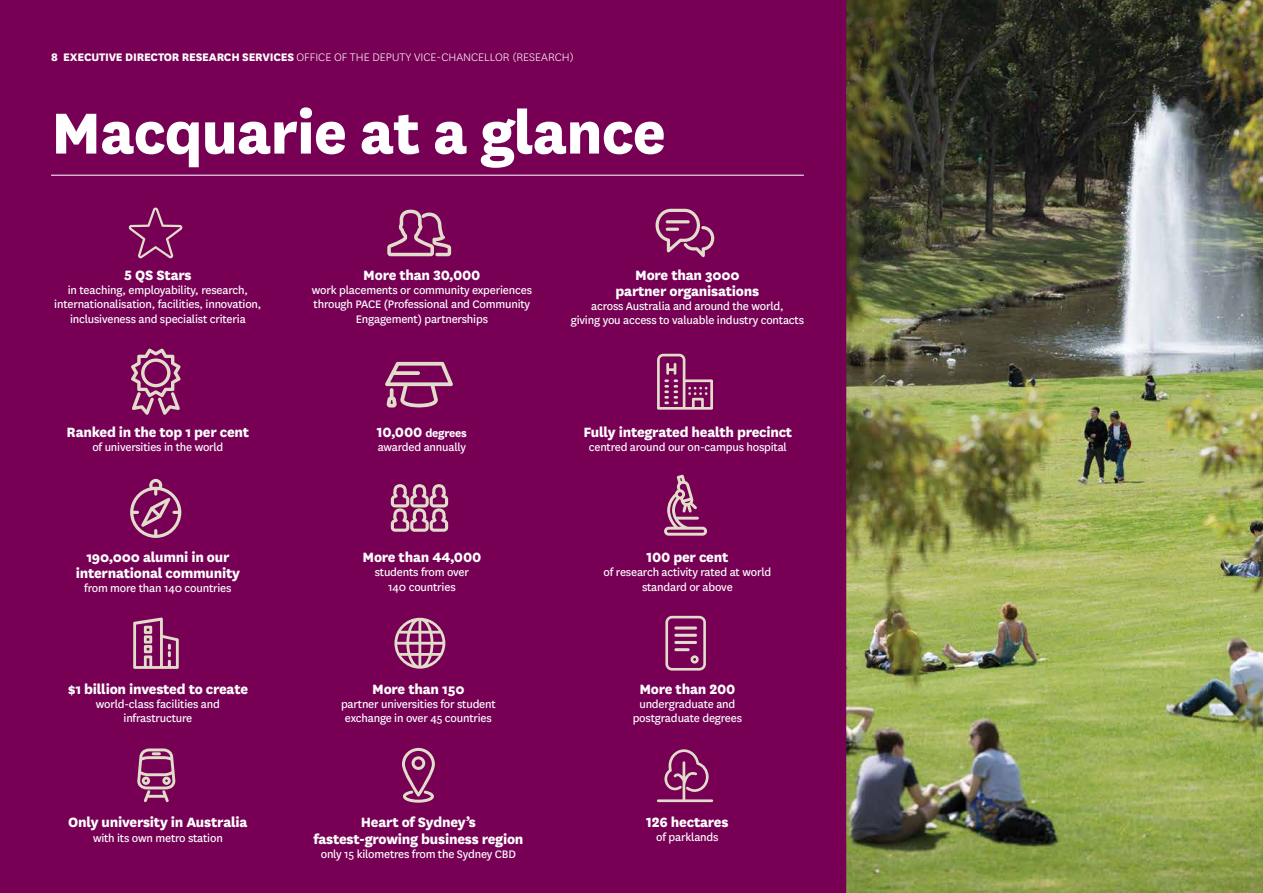
<style>
.page{position:relative;width:1263px;height:893px;background:#fff}
.page>*{position:absolute;margin:0;border:0;box-sizing:border-box;transform-origin:0 0}
.t1{font:800 67.5px "National";letter-spacing:-.015em;color:#fff}
.t2{font:800 15.75px/15.9px "National";letter-spacing:-.015em;color:#fff;text-align:center}
.t3{font:12.75px/14.2px "National";letter-spacing:-.015em;color:#fff;text-align:center}
.t4{font:300 12.75px "National";color:#fff}
.s1{font-weight:800}
.s2{font-weight:800;font-size:15.75px}
.s3{font-weight:700}
</style>
<div class="page">
<img style="left:846px;top:0;width:417px;height:893px">
<div style="left:0;top:0;width:846px;height:893px;background:#705"></div>
<hr style="left:51px;top:175px;width:753px;height:1px;background:#fff">
<svg style="left:385px;top:362px;width:68px;height:45px;background:#9a497c"></svg>
<svg style="left:131px;top:349px;width:50px;height:66px;background:#9c4d7e"></svg>
<svg style="left:657px;top:354px;width:56px;height:56px;background:#953f77"></svg>
<svg style="left:130px;top:479px;width:51px;height:59px;background:#953f76"></svg>
<svg style="left:664px;top:475px;width:43px;height:61px;background:#98467a"></svg>
<svg style="left:391px;top:484px;width:57px;height:48px;background:#a55f88"></svg>
<svg style="left:402px;top:748px;width:33px;height:55px;background:#9a487b"></svg>
<svg style="left:137px;top:748px;width:38px;height:54px;background:#9f5482"></svg>
<svg style="left:657px;top:749px;width:56px;height:53px;background:#8e306f"></svg>
<svg style="left:387px;top:210px;width:64px;height:46px;background:#953f76"></svg>
<svg style="left:655px;top:209px;width:59px;height:48px;background:#923873"></svg>
<svg style="left:129px;top:208px;width:54px;height:50px;background:#872267"></svg>
<svg style="left:133px;top:617px;width:46px;height:52px;background:#9e5080"></svg>
<svg style="left:394px;top:618px;width:51px;height:51px;background:#a35c86"></svg>
<svg style="left:665px;top:616px;width:41px;height:55px;background:#99477b"></svg>
<p class="t4" style="left:51px;top:49px;width:524px"><span class="s1">8 EXECUTIVE DIRECTOR RESEARCH SERVICES</span> OFFICE OF THE DEPUTY VICE-CHANCELLOR (RESEARCH)</p>
<h1 class="t1" style="left:51px;top:84px;width:616px">Macquarie at a glance</h1>
<p class="t2" style="left:124px;top:266px;width:69px">5 QS Stars</p>
<p class="t3" style="left:54px;top:283px;width:209px">in teaching, employability, research, internationalisation, facilities, innovation, inclusiveness and specialist criteria</p>
<p class="t2" style="left:67px;top:423px;width:184px">Ranked in the top 1 per cent</p>
<p class="t3" style="left:92px;top:439px;width:133px">of universities in the world</p>
<p class="t2" style="left:76px;top:548px;width:166px">190,000 alumni in our international community</p>
<p class="t3" style="left:84px;top:580px;width:149px">from more than 140 countries</p>
<p class="t2" style="left:68px;top:680px;width:182px">$1 billion invested to create</p>
<p class="t3" style="left:96px;top:696px;width:126px">world-class facilities and infrastructure</p>
<p class="t2" style="left:68px;top:813px;width:181px">Only university in Australia</p>
<p class="t3" style="left:93px;top:830px;width:131px">with its own metro station</p>
<p class="t2" style="left:363px;top:266px;width:119px">More than 30,000</p>
<p class="t3" style="left:312px;top:283px;width:222px">work placements or community experiences through PACE (Professional and Community<br>Engagement) partnerships</p>
<p class="t2" style="left:616px;top:266px;width:145px">More than 3000 partner organisations</p>
<p class="t3" style="left:571px;top:298px;width:235px">across Australia and around the world,<br>giving you access to valuable industry contacts</p>
<p class="t3" style="left:377px;top:425px;width:91px;text-align:left"><span class="s2">10,000</span> <span class="s3">degrees </span>awarded annually</p>
<p class="t2" style="left:583px;top:423px;width:210px">Fully integrated health precinct</p>
<p class="t3" style="left:589px;top:439px;width:200px">centred around our on-campus hospital</p>
<p class="t2" style="left:362px;top:548px;width:120px">More than 44,000</p>
<p class="t3" style="left:375px;top:565px;width:96px">students from over<br>140 countries</p>
<p class="t2" style="left:372px;top:680px;width:94px">More than 150</p>
<p class="t3" style="left:341px;top:696px;width:156px">partner universities for student exchange in over 45 countries</p>
<p class="t2" style="left:313px;top:812px;width:212px;line-height:16.8px">Heart of Sydney’s fastest-growing business region</p>
<p class="t3" style="left:321px;top:846px;width:197px">only 15 kilometres from the Sydney CBD</p>
<p class="t2" style="left:646px;top:548px;width:83px">100 per cent</p>
<p class="t3" style="left:604px;top:565px;width:169px">of research activity rated at world standard or above</p>
<p class="t2" style="left:639px;top:680px;width:97px">More than 200</p>
<p class="t3" style="left:633px;top:696px;width:111px">undergraduate and postgraduate degrees</p>
<p class="t2" style="left:646px;top:813px;width:84px">126 hectares</p>
<p class="t3" style="left:656px;top:829px;width:64px">of parklands</p>
</div>
